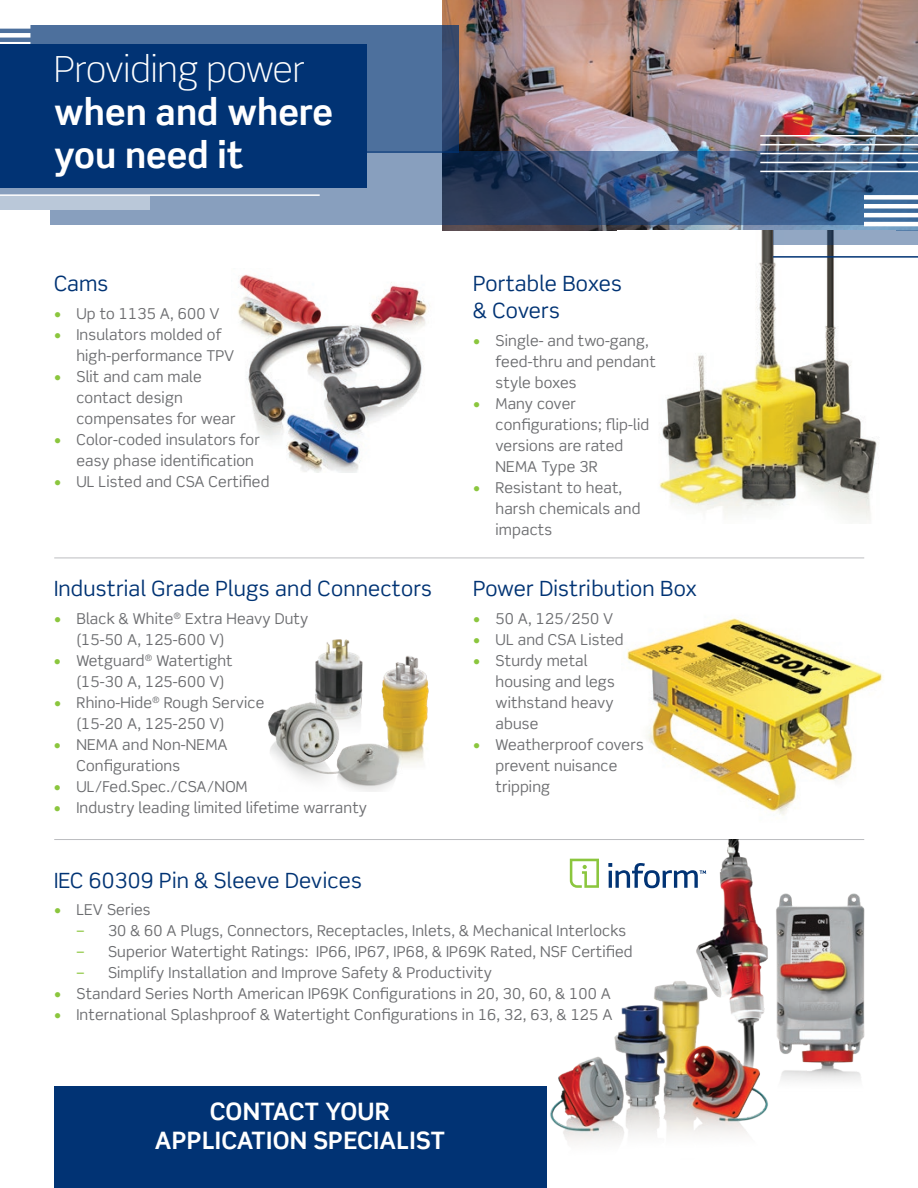
<style>
.page{position:relative;width:918px;height:1188px;background:#fff}
.page>*{position:absolute;margin:0;border:0;box-sizing:border-box;transform-origin:0 0}
.t1{font:700 36px/43.2px "Scene Std";color:#fff}
.t2{font:300 36px "Scene Std";color:#fff}
.t3{font:700 24px/28.5px "Scene Std";letter-spacing:.01em;color:#fff;text-align:center}
.t4{font:21px/27px "Scene Std";letter-spacing:.01em;color:#013374}
.t5{font:15px/21px "Scene Std";letter-spacing:.01em;color:#6c6d70}
.s1{color:#8bc63e}
</style>
<div class="page">
<img style="left:627px;top:618px;width:256px;height:222px">
<img style="left:238px;top:274px;width:189px;height:198px">
<img style="left:442px;top:0;width:476px;height:230px">
<svg style="left:0;top:151px;width:918px;height:74px;background:#50698c"></svg>
<svg style="left:0;top:26px;width:459px;height:127px;background:#496a97"></svg>
<div style="left:0;top:196px;width:150px;height:14px;background:#bac8d9"></div>
<div style="left:0;top:24px;width:30px;height:5px;background:#fff"></div>
<div style="left:0;top:33px;width:30px;height:5px;background:#fff"></div>
<hr style="left:0;top:42px;width:30px;height:4px;background:#fff">
<hr style="left:0;top:194px;width:320px;height:2px;background:#fff">
<div style="left:0;top:44px;width:366px;height:144px;background:#013374"></div>
<img style="left:659px;top:230px;width:237px;height:290px">
<img style="left:268px;top:639px;width:161px;height:153px">
<div style="left:864px;top:195px;width:54px;height:5px;background:#fff"></div>
<hr style="left:864px;top:204px;width:54px;height:4px;background:#fff">
<hr style="left:864px;top:213px;width:54px;height:4px;background:#fff">
<hr style="left:864px;top:222px;width:54px;height:4px;background:#fff">
<hr style="left:760px;top:135px;width:158px;height:1px;background:#fff">
<hr style="left:760px;top:144px;width:158px;height:1px;background:#fff">
<hr style="left:864px;top:249px;width:54px;height:4px;background:#fff">
<hr style="left:760px;top:162px;width:158px;height:1px;background:#fff">
<div style="left:864px;top:266px;width:54px;height:5px;background:#fff"></div>
<hr style="left:760px;top:153px;width:158px;height:1px;background:#fff">
<div style="left:864px;top:257px;width:54px;height:5px;background:#fff"></div>
<hr style="left:760px;top:171px;width:158px;height:1px;background:#fff">
<div style="left:864px;top:275px;width:54px;height:5px;background:#fff"></div>
<hr style="left:773px;top:256px;width:145px;height:2px;background:#013374">
<div style="left:773px;top:230px;width:145px;height:14px;background:#92a7c3"></div>
<div style="left:0;top:210px;width:49px;height:21px;background:#fff"></div>
<hr style="left:54px;top:558px;width:810px;height:1px;background:#bcbdc0">
<hr style="left:54px;top:839px;width:810px;height:1px;background:#bcbdc0">
<img style="left:546px;top:840px;width:319px;height:348px">
<div style="left:54px;top:1086px;width:492px;height:102px;background:#013374"></div>
<svg style="left:608px;top:863px;width:98px;height:25px"></svg>
<svg style="left:570px;top:859px;width:29px;height:29px"></svg>
<h1 class="t2" style="left:54px;top:47px;width:252px">Providing power</h1>
<h1 class="t1" style="left:54px;top:90px;width:280px">when and where you need it</h1>
<h3 class="t4" style="left:54px;top:270px;width:56px">Cams</h3>
<p class="t5" style="left:54px;top:303px;width:167px"><span class="s1">•</span> Up to 1135 A, 600 V</p>
<p class="t5" style="left:76px;top:324px;width:159px;text-indent:-22px"><span class="s1">•</span> Insulators molded of high-performance TPV</p>
<p class="t5" style="left:76px;top:366px;width:161px;text-indent:-22px"><span class="s1">•</span> Slit and cam male contact design compensates for wear</p>
<p class="t5" style="left:76px;top:429px;width:185px;text-indent:-22px"><span class="s1">•</span> Color-coded insulators for easy phase identification</p>
<p class="t5" style="left:54px;top:471px;width:217px"><span class="s1">•</span> UL Listed and CSA Certified</p>
<h3 class="t4" style="left:54px;top:575px;width:380px">Industrial Grade Plugs and Connectors</h3>
<p class="t5" style="left:76px;top:608px;width:233px;text-indent:-22px"><span class="s1">•</span> Black &amp; White<sup>®</sup> Extra Heavy Duty (15-50 A, 125-600 V)</p>
<p class="t5" style="left:76px;top:650px;width:158px;text-indent:-22px"><span class="s1">•</span> Wetguard<sup>®</sup> Watertight (15-30 A, 125-600 V)</p>
<p class="t5" style="left:76px;top:692px;width:189px;text-indent:-22px"><span class="s1">•</span> Rhino-Hide<sup>®</sup> Rough Service (15-20 A, 125-250 V)</p>
<p class="t5" style="left:76px;top:734px;width:153px;text-indent:-22px"><span class="s1">•</span> NEMA and Non-NEMA<br>Configurations</p>
<p class="t5" style="left:54px;top:776px;width:195px"><span class="s1">•</span> UL/Fed.Spec./CSA/NOM</p>
<p class="t5" style="left:54px;top:797px;width:315px"><span class="s1">•</span> Industry leading limited lifetime warranty</p>
<h3 class="t4" style="left:473px;top:270px;width:150px">Portable Boxes &amp; Covers</h3>
<p class="t5" style="left:496px;top:330px;width:162px;text-indent:-22px"><span class="s1">•</span> Single- and two-gang, feed-thru and pendant style boxes</p>
<p class="t5" style="left:496px;top:393px;width:155px;text-indent:-22px"><span class="s1">•</span> Many cover configurations; flip-lid versions are rated<br>NEMA Type 3R</p>
<p class="t5" style="left:496px;top:477px;width:146px;text-indent:-22px"><span class="s1">•</span> Resistant to heat, harsh chemicals and impacts</p>
<h3 class="t4" style="left:473px;top:575px;width:225px">Power Distribution Box</h3>
<p class="t5" style="left:473px;top:608px;width:142px"><span class="s1">•</span> 50 A, 125/250 V</p>
<p class="t5" style="left:473px;top:629px;width:152px"><span class="s1">•</span> UL and CSA Listed</p>
<p class="t5" style="left:496px;top:650px;width:121px;text-indent:-22px"><span class="s1">•</span> Sturdy metal housing and legs withstand heavy abuse</p>
<p class="t5" style="left:496px;top:734px;width:150px;text-indent:-22px"><span class="s1">•</span> Weatherproof covers prevent nuisance tripping</p>
<h3 class="t4" style="left:54px;top:866px;width:310px">IEC 60309 Pin &amp; Sleeve Devices</h3>
<p class="t5" style="left:54px;top:899px;width:98px"><span class="s1">•</span> LEV Series</p>
<p class="t5" style="left:76px;top:920px;width:551px"><span class="s1">–</span> 30 &amp; 60 A Plugs, Connectors, Receptacles, Inlets, &amp; Mechanical Interlocks</p>
<p class="t5" style="left:76px;top:941px;width:558px"><span class="s1">–</span> Superior Watertight Ratings: IP66, IP67, IP68, &amp; IP69K Rated, NSF Certified</p>
<p class="t5" style="left:76px;top:962px;width:417px"><span class="s1">–</span> Simplify Installation and Improve Safety &amp; Productivity</p>
<p class="t5" style="left:54px;top:983px;width:559px"><span class="s1">•</span> Standard Series North American IP69K Configurations in 20, 30, 60, &amp; 100 A</p>
<p class="t5" style="left:54px;top:1004px;width:560px"><span class="s1">•</span> International Splashproof &amp; Watertight Configurations in 16, 32, 63, &amp; 125 A</p>
<h2 class="t3" style="left:155px;top:1097px;width:292px">CONTACT YOUR<br>APPLICATION SPECIALIST</h2>
</div>
